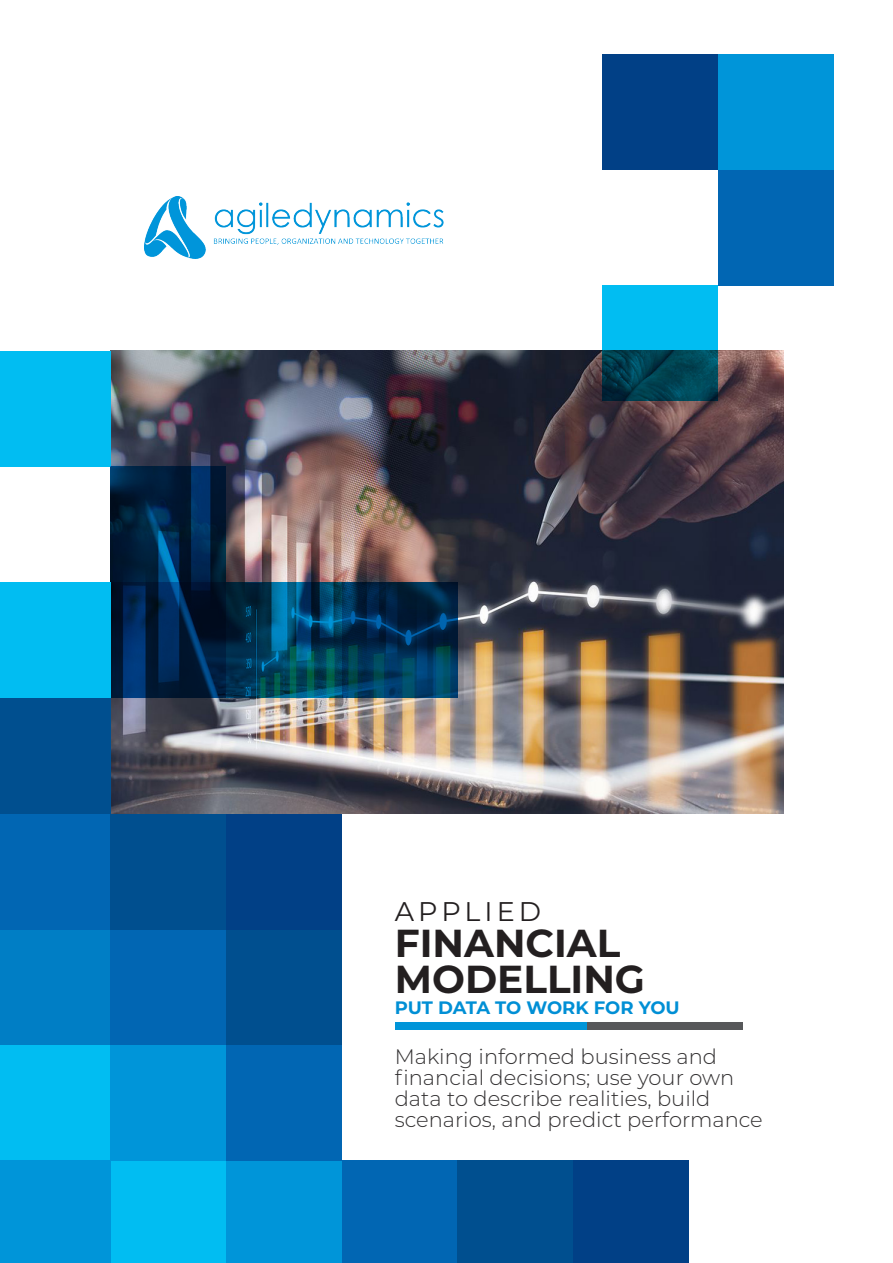
<style>
.page{position:relative;width:893px;height:1263px;background:#fff}
.page>*{position:absolute;margin:0;border:0;box-sizing:border-box;transform-origin:0 0}
.t1{font:700 39px/36px "Montserrat";color:#231f20}
.t2{font:27px "Montserrat";letter-spacing:.15em;color:#231f20}
.t3{font:300 21px/21px "Montserrat";color:#312f30}
.t4{font:700 18px "Montserrat";letter-spacing:-.01em;color:#008fd5}
</style>
<div class="page">
<img style="left:110px;top:351px;width:673px;height:462px">
<div style="left:395px;top:1022px;width:193px;height:7px;background:#0095d9"></div>
<div style="left:588px;top:1022px;width:155px;height:7px;background:#57585a"></div>
<div style="left:0;top:1045px;width:110px;height:116px;background:#01bdf2"></div>
<div style="left:110px;top:1161px;width:116px;height:102px;background:#01bdf2"></div>
<svg style="left:110px;top:582px;width:116px;height:116px"></svg>
<div style="left:0;top:929px;width:110px;height:116px;background:#007ec5"></div>
<div style="left:0;top:351px;width:110px;height:116px;background:#01bdf2"></div>
<div style="left:110px;top:1045px;width:116px;height:116px;background:#0095d9"></div>
<svg style="left:110px;top:467px;width:116px;height:115px"></svg>
<div style="left:226px;top:1161px;width:116px;height:102px;background:#0095d9"></div>
<svg style="left:226px;top:582px;width:116px;height:116px"></svg>
<div style="left:0;top:814px;width:110px;height:115px;background:#0166b3"></div>
<div style="left:110px;top:929px;width:116px;height:116px;background:#0166b3"></div>
<div style="left:226px;top:1045px;width:116px;height:116px;background:#0166b3"></div>
<div style="left:342px;top:1161px;width:115px;height:102px;background:#0166b3"></div>
<svg style="left:342px;top:582px;width:115px;height:116px"></svg>
<div style="left:0;top:698px;width:110px;height:116px;background:#004f8f"></div>
<div style="left:110px;top:814px;width:116px;height:115px;background:#004f8f"></div>
<div style="left:226px;top:929px;width:116px;height:116px;background:#004f8f"></div>
<div style="left:457px;top:1161px;width:116px;height:102px;background:#004f8f"></div>
<div style="left:226px;top:814px;width:116px;height:115px;background:#014086"></div>
<div style="left:0;top:1161px;width:110px;height:102px;background:#0095d9"></div>
<div style="left:0;top:582px;width:110px;height:116px;background:#01bdf2"></div>
<div style="left:573px;top:1161px;width:116px;height:102px;background:#014086"></div>
<div style="left:718px;top:54px;width:116px;height:116px;background:#0095d9"></div>
<div style="left:718px;top:170px;width:116px;height:115px;background:#0166b3"></div>
<div style="left:602px;top:54px;width:116px;height:116px;background:#014086"></div>
<svg style="left:602px;top:285px;width:116px;height:116px;fill:#01bdf2"></svg>
<img style="left:144px;top:197px;width:300px;height:61px">
<p class="t2" style="left:395px;top:893px;width:148px">APPLIED</p>
<p class="t1" style="left:395px;top:923px;width:252px">FINANCIAL<br>MODELLING</p>
<p class="t4" style="left:395px;top:995px;width:286px">PUT DATA TO WORK FOR YOU</p>
<p class="t3" style="left:395px;top:1046px;width:370px">Making informed business and financial decisions; use your own data to describe realities, build scenarios, and predict performance</p>
</div>
